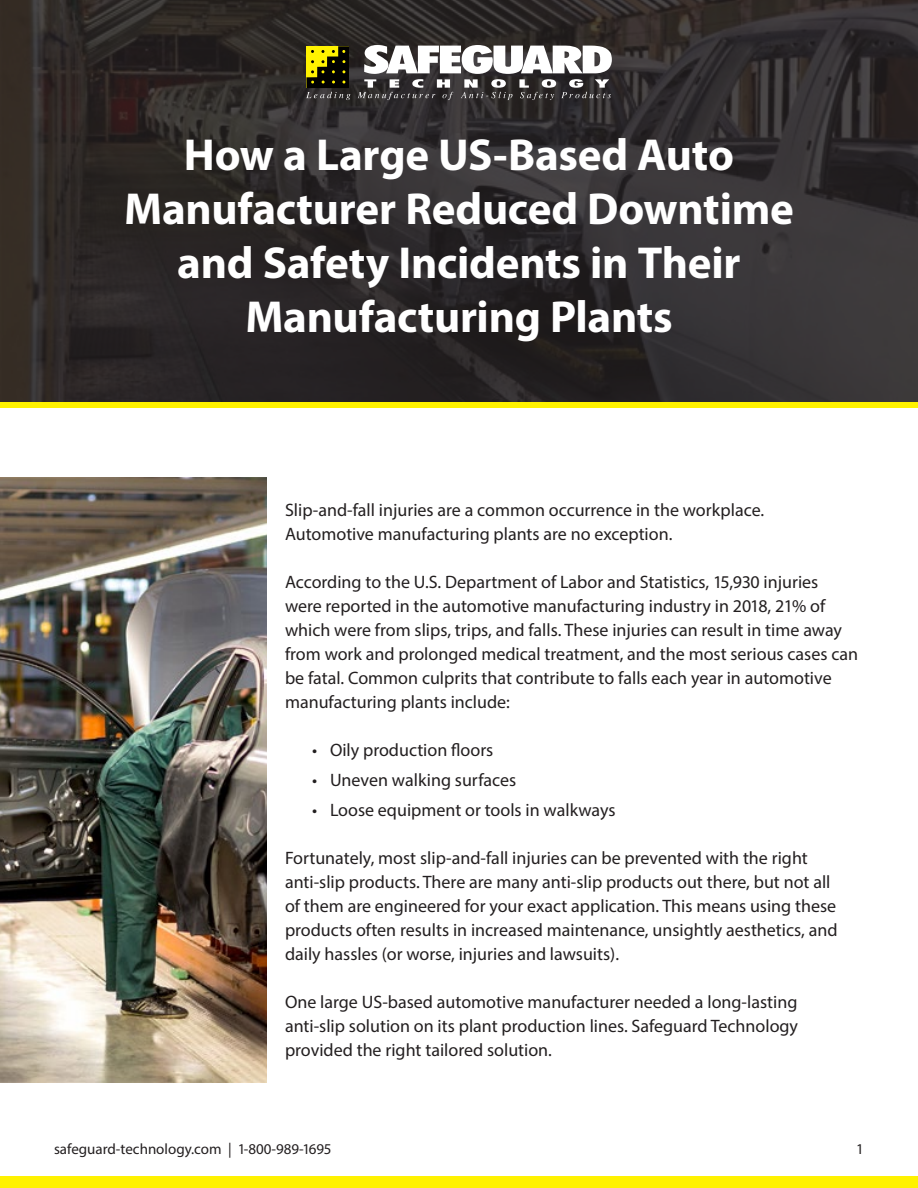
<style>
.page{position:relative;width:918px;height:1188px;background:#fff}
.page>*{position:absolute;margin:0;border:0;box-sizing:border-box;transform-origin:0 0}
.t1{font:700 45px/54px "Myriad Pro";letter-spacing:-.005em;color:#fff;text-align:center}
.t2{font:18px/24px "Myriad Pro";color:#231f20}
.t3{font:15px "Myriad Pro";color:#231f20}
</style>
<div class="page">
<div style="left:0;top:1176px;width:918px;height:12px;background:#fff200"></div>
<svg style="left:0;top:0;width:918px;height:402px;background:#2f2b2b"></svg>
<img style="left:0;top:477px;width:267px;height:606px">
<div style="left:0;top:402px;width:918px;height:6px;background:#fff200"></div>
<svg style="left:358px;top:45px;width:254px;height:55px"></svg>
<svg style="left:306px;top:46px;width:44px;height:54px;background:#5b560e"></svg>
<h1 class="t1" style="left:124px;top:127px;width:671px">How a Large US-Based Auto<br>Manufacturer Reduced Downtime and Safety Incidents in Their<br>Manufacturing Plants</h1>
<p class="t2" style="left:285px;top:498px;width:481px">Slip-and-fall injuries are a common occurrence in the workplace.<br>Automotive manufacturing plants are no exception.</p>
<p class="t2" style="left:285px;top:570px;width:575px">According to the U.S. Department of Labor and Statistics, 15,930 injuries were reported in the automotive manufacturing industry in 2018, 21% of which were from slips, trips, and falls. These injuries can result in time away from work and prolonged medical treatment, and the most serious cases can be fatal. Common culprits that contribute to falls each year in automotive manufacturing plants include:</p>
<p class="t2" style="left:312px;top:738px;width:183px">• Oily production floors</p>
<p class="t2" style="left:312px;top:768px;width:206px">• Uneven walking surfaces</p>
<p class="t2" style="left:312px;top:798px;width:305px">• Loose equipment or tools in walkways</p>
<p class="t2" style="left:285px;top:846px;width:554px">Fortunately, most slip-and-fall injuries can be prevented with the right anti-slip products. There are many anti-slip products out there, but not all of them are engineered for your exact application. This means using these products often results in increased maintenance, unsightly aesthetics, and daily hassles (or worse, injuries and lawsuits).</p>
<p class="t2" style="left:285px;top:990px;width:515px;text-align:justify">One large US-based automotive manufacturer needed a long-lasting anti-slip solution on its plant production lines. Safeguard Technology provided the right tailored solution.</p>
<p class="t3" style="left:54px;top:1140px;width:279px">safeguard-technology.com | 1-800-989-1695</p>
<p class="t3" style="left:856px;top:1140px;width:9px">1</p>
</div>
